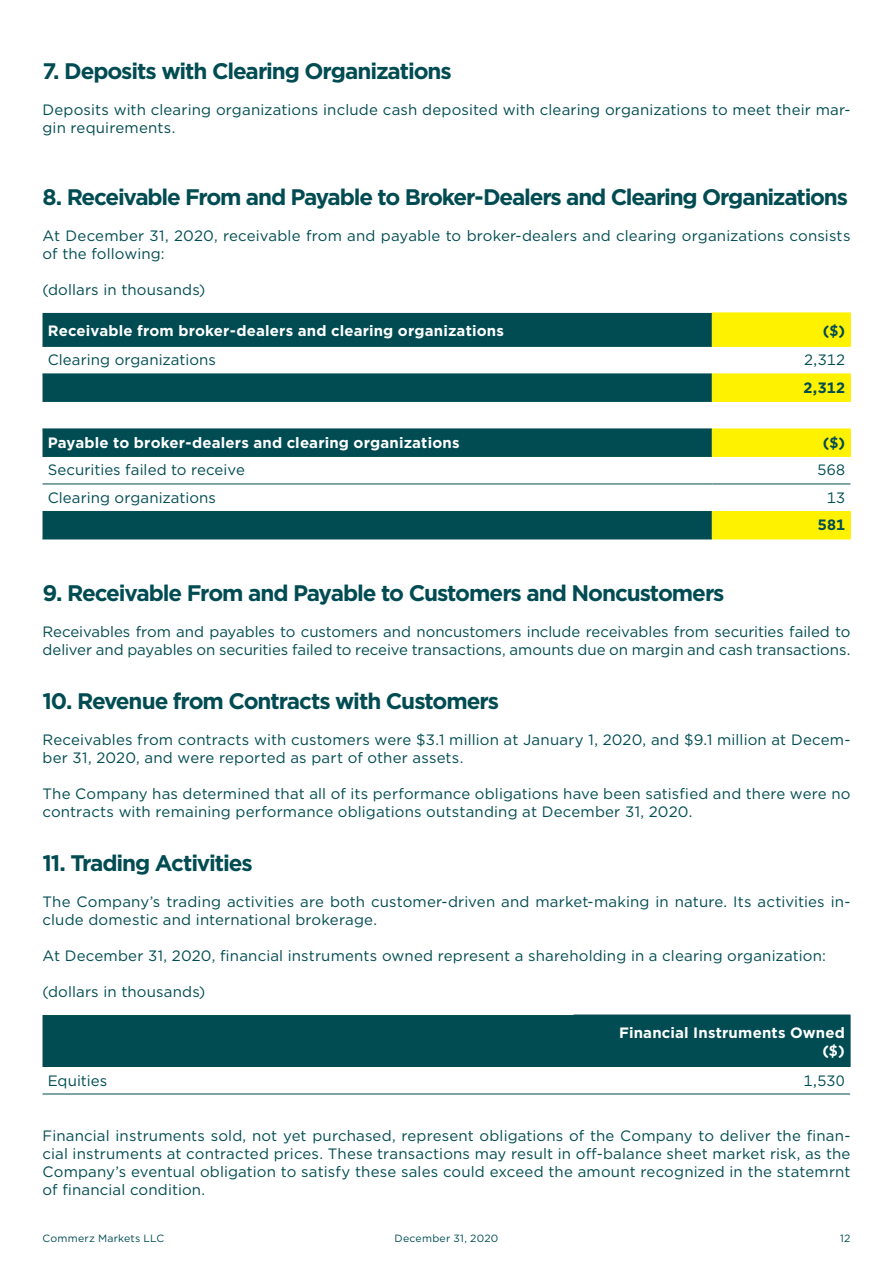
<style>
.page{position:relative;width:893px;height:1263px;background:#fff}
.page>*{position:absolute;margin:0;border:0;box-sizing:border-box;transform-origin:0 0}
.t1{font:700 22.5px "Gotham";letter-spacing:-.05em;color:#004c52}
.t2{font:15px/18px "Gotham";letter-spacing:.01em;color:#004c52}
.t3{font:700 15px/18px "Gotham";letter-spacing:.01em;color:#fff;text-align:right}
.t4{font:700 15px "Gotham";letter-spacing:.01em;color:#004c52}
.t5{font:10.5px "Gotham";letter-spacing:.025em;color:#004c52}
</style>
<div class="page">
<div style="left:43px;top:313px;width:669px;height:226px;background:#004c52"></div>
<svg style="left:43px;top:347px;width:669px;height:164px"></svg>
<hr style="left:43px;top:346px;width:669px;height:1px;background:#004c52">
<hr style="left:43px;top:373px;width:669px;height:1px;background:#004c52">
<hr style="left:43px;top:401px;width:669px;height:1px;background:#004c52">
<hr style="left:43px;top:429px;width:669px;height:1px;background:#004c52">
<hr style="left:43px;top:456px;width:669px;height:1px;background:#004c52">
<hr style="left:43px;top:484px;width:669px;height:1px;background:#004c52">
<hr style="left:43px;top:511px;width:669px;height:1px;background:#004c52">
<hr style="left:43px;top:539px;width:669px;height:1px;background:#004c52">
<svg style="left:712px;top:313px;width:139px;height:226px"></svg>
<hr style="left:712px;top:539px;width:139px;height:1px;background:#fff200">
<div style="left:43px;top:1015px;width:807px;height:51px;background:#004c52"></div>
<hr style="left:43px;top:1066px;width:531px;height:1px;background:#004c52">
<hr style="left:43px;top:1093px;width:531px;height:1px;background:#004c52">
<hr style="left:574px;top:1015px;width:276px;height:1px;background:#004c52">
<hr style="left:574px;top:1015px;width:1px;height:51px;background:#004c52">
<hr style="left:850px;top:1015px;width:1px;height:51px;background:#004c52">
<hr style="left:574px;top:1066px;width:276px;height:1px;background:#004c52">
<hr style="left:574px;top:1093px;width:276px;height:1px;background:#004c52">
<h1 class="t1" style="left:43px;top:56px;width:411px">7. Deposits with Clearing Organizations</h1>
<p class="t2" style="left:43px;top:100px;width:809px">Deposits with clearing organizations include cash deposited with clearing organizations to meet their mar&shy;gin requirements.</p>
<h1 class="t1" style="left:43px;top:182px;width:807px">8. Receivable From and Payable to Broker-Dealers and Clearing Organizations</h1>
<p class="t2" style="left:43px;top:226px;width:809px">At December 31, 2020, receivable from and payable to broker-dealers and clearing organizations consists of the following:</p>
<p class="t2" style="left:43px;top:280px;width:164px">(dollars in thousands)</p>
<p class="t3" style="left:48px;top:321px;width:458px">Receivable from broker-dealers and clearing organizations</p>
<p class="t4" style="left:823px;top:320px;width:24px">($)</p>
<p class="t2" style="left:48px;top:351px;width:170px">Clearing organizations</p>
<p class="t2" style="left:804px;top:351px;width:43px">2,312</p>
<p class="t4" style="left:803px;top:378px;width:43px">2,312</p>
<p class="t3" style="left:48px;top:433px;width:413px">Payable to broker-dealers and clearing organizations</p>
<p class="t4" style="left:823px;top:433px;width:24px">($)</p>
<p class="t2" style="left:48px;top:461px;width:199px">Securities failed to receive</p>
<p class="t2" style="left:817px;top:461px;width:29px">568</p>
<p class="t2" style="left:48px;top:488px;width:170px">Clearing organizations</p>
<p class="t2" style="left:827px;top:488px;width:20px">13</p>
<p class="t4" style="left:818px;top:515px;width:29px">581</p>
<h1 class="t1" style="left:43px;top:578px;width:684px">9. Receivable From and Payable to Customers and Noncustomers</h1>
<p class="t2" style="left:43px;top:622px;width:809px">Receivables from and payables to customers and noncustomers include receivables from securities failed to deliver and payables on securities failed to receive transactions, amounts due on margin and cash transactions.</p>
<h1 class="t1" style="left:43px;top:686px;width:458px">10. Revenue from Contracts with Customers</h1>
<p class="t2" style="left:43px;top:730px;width:809px">Receivables from contracts with customers were $3.1 million at January 1, 2020, and $9.1 million at Decem&shy;ber 31, 2020, and were reported as part of other assets.</p>
<p class="t2" style="left:43px;top:784px;width:809px">The Company has determined that all of its performance obligations have been satisfied and there were no contracts with remaining performance obligations outstanding at December 31, 2020.</p>
<h1 class="t1" style="left:43px;top:848px;width:212px">11. Trading Activities</h1>
<p class="t2" style="left:43px;top:892px;width:809px">The Company’s trading activities are both customer-driven and market-making in nature. Its activities in&shy;clude domestic and international brokerage.</p>
<p class="t2" style="left:43px;top:946px;width:785px">At December 31, 2020, financial instruments owned represent a shareholding in a clearing organization:</p>
<p class="t2" style="left:43px;top:982px;width:164px">(dollars in thousands)</p>
<p class="t3" style="left:619px;top:1023px;width:227px">Financial Instruments Owned ($)</p>
<p class="t2" style="left:48px;top:1071px;width:61px">Equities</p>
<p class="t2" style="left:804px;top:1071px;width:43px">1,530</p>
<p class="t2" style="left:43px;top:1126px;width:809px;text-align:justify">Financial instruments sold, not yet purchased, represent obligations of the Company to deliver the finan&shy;cial instruments at contracted prices. These transactions may result in off-balance sheet market risk, as the Company’s eventual obligation to satisfy these sales could exceed the amount recognized in the statemrnt of financial condition.</p>
<p class="t5" style="left:43px;top:1231px;width:123px">Commerz Markets LLC</p>
<p class="t5" style="left:395px;top:1231px;width:105px">December 31, 2020</p>
<p class="t5" style="left:840px;top:1231px;width:12px">12</p>
</div>
